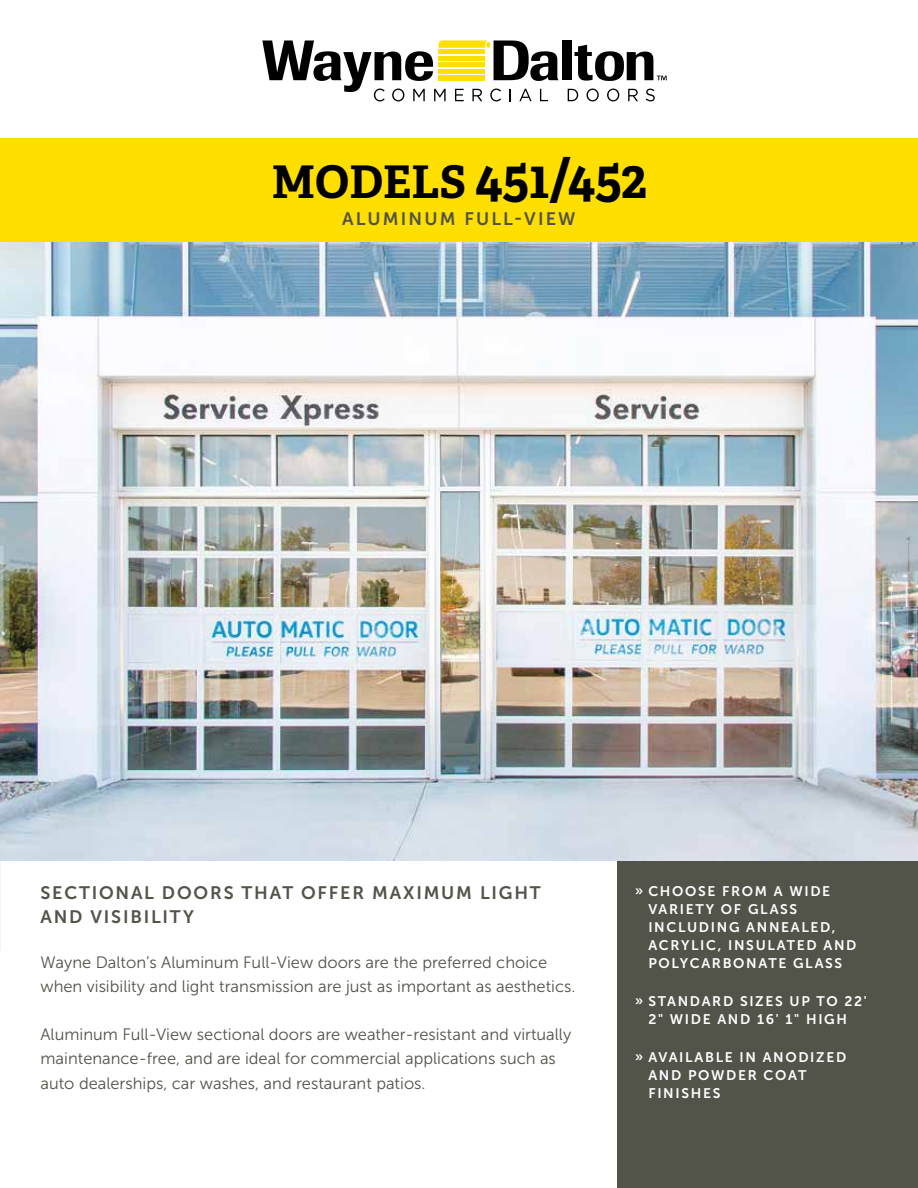
<style>
.page{position:relative;width:918px;height:1188px;background:#fff}
.page>*{position:absolute;margin:0;border:0;box-sizing:border-box;transform-origin:0 0}
.t1{font:700 54.45px "Adelle PE";letter-spacing:-.005em;color:#000;scale:.91 1}
.t2{font:18px/24px "Museo Sans 700";letter-spacing:.1em;color:#525349}
.t3{font:18px "Museo Sans 700";letter-spacing:.12em;color:#525349}
.t4{font:16.5px/24px "Museo Sans 300";color:#525349}
.t5{font:13.8px/18px "Museo Sans 700";letter-spacing:.12em;color:#fff}
.s1{font-size:45px}
</style>
<div class="page">
<div style="left:618px;top:860px;width:300px;height:328px;background:#525349"></div>
<img style="left:0;top:242px;width:918px;height:619px">
<div style="left:562px;top:40px;width:9px;height:40px;background:#000"></div>
<svg style="left:575px;top:45px;width:92px;height:36px"></svg>
<svg style="left:262px;top:40px;width:297px;height:61px"></svg>
<svg style="left:568px;top:89px;width:10px;height:12px"></svg>
<svg style="left:587px;top:89px;width:12px;height:12px"></svg>
<svg style="left:607px;top:89px;width:12px;height:12px"></svg>
<svg style="left:628px;top:89px;width:10px;height:12px"></svg>
<svg style="left:646px;top:89px;width:9px;height:12px"></svg>
<div style="left:0;top:138px;width:918px;height:104px;background:#ffdf00"></div>
<h1 class="t1" style="left:272px;top:139px;width:414px"><span class="s1">MODELS</span> 451/452</h1>
<p class="t3" style="left:342px;top:209px;width:235px">ALUMINUM FULL-VIEW</p>
<p class="t2" style="left:40px;top:881px;width:502px">SECTIONAL DOORS THAT OFFER MAXIMUM LIGHT<br>AND VISIBILITY</p>
<p class="t4" style="left:40px;top:951px;width:536px">Wayne Dalton’s Aluminum Full-View doors are the preferred choice when visibility and light transmission are just as important as aesthetics.</p>
<p class="t4" style="left:40px;top:1023px;width:532px">Aluminum Full-View sectional doors are weather-resistant and virtually maintenance-free, and are ideal for commercial applications such as auto dealerships, car washes, and restaurant patios.</p>
<p class="t5" style="left:648px;top:882px;width:210px;text-indent:-14px">» CHOOSE FROM A WIDE<br>VARIETY OF GLASS<br>INCLUDING ANNEALED,<br>ACRYLIC, INSULATED AND<br>POLYCARBONATE GLASS</p>
<p class="t5" style="left:635px;top:992px;width:234px;text-align:center">» STANDARD SIZES UP TO 22'<br>2" WIDE AND 16' 1" HIGH</p>
<p class="t5" style="left:648px;top:1049px;width:199px;text-indent:-14px">» AVAILABLE IN ANODIZED<br>AND POWDER COAT<br>FINISHES</p>
</div>
